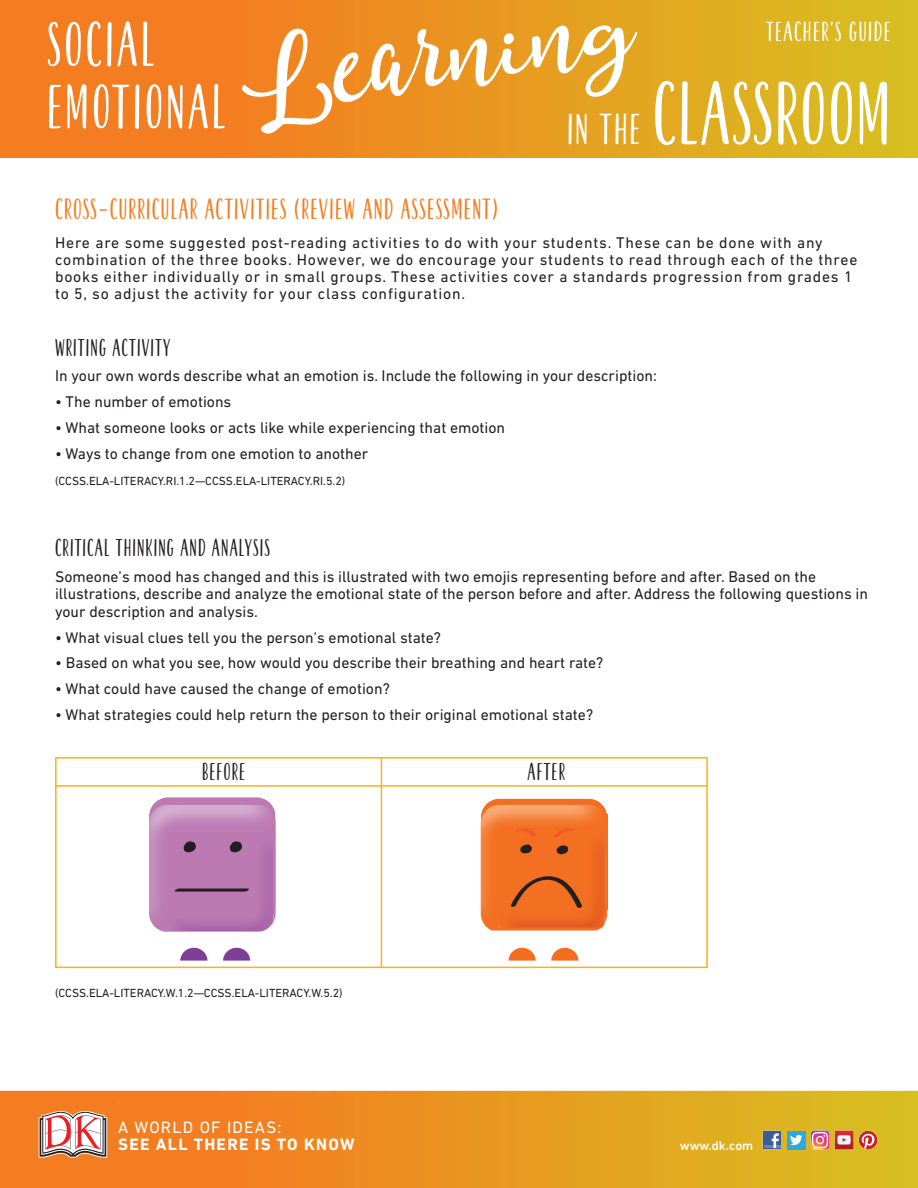
<style>
.page{position:relative;width:918px;height:1188px;background:#fff}
.page>*{position:absolute;margin:0;border:0;box-sizing:border-box;transform-origin:0 0}
.t1{font:129.9px "Moments";color:#fff}
.t2{font:700 82.35px "Moments Sans";letter-spacing:.025em;color:#fff}
.t3{font:700 57.9px/62.4px "Moments Sans";letter-spacing:.05em;color:#fff}
.t4{font:700 27px "Moments Sans";letter-spacing:.05em;color:#f47d21}
.t5{font:700 25.5px "Moments Sans";letter-spacing:.06em;color:#fff}
.t6{font:700 22.5px "Moments Sans";letter-spacing:.05em;color:#231f20}
.t7{font:700 16.65px "DIN Next LT Pro";letter-spacing:.075em;color:#fff}
.t8{font:16.65px "DIN Next LT Pro";letter-spacing:.075em;color:#fff}
.t9{font:15.75px/17.2px "DIN Next LT Pro";color:#231f20}
.t10{font:15.75px/17.2px "DIN Next LT Pro";letter-spacing:.05em;color:#231f20}
.t11{font:500 13.05px "DIN Next LT Pro";color:#fff}
.t12{font:12px "DIN Next LT Pro";color:#231f20}
.s1{font-size:40.2px}
</style>
<div class="page">
<svg style="left:0;top:1091px;width:918px;height:97px;background:#e89720"></svg>
<svg style="left:39px;top:1111px;width:68px;height:47px"></svg>
<svg style="left:763px;top:1131px;width:19px;height:18px"></svg>
<img style="left:835px;top:1131px;width:19px;height:18px">
<img style="left:811px;top:1131px;width:19px;height:18px">
<div style="left:787px;top:1131px;width:19px;height:18px;background:#2aaae1"></div>
<svg style="left:790px;top:1135px;width:12px;height:10px"></svg>
<svg style="left:859px;top:1131px;width:19px;height:18px"></svg>
<div style="left:55px;top:757px;width:653px;height:211px;border:2px solid #f8b217"></div>
<hr style="left:56px;top:785px;width:651px;height:2px;background:#fbb117">
<hr style="left:381px;top:758px;width:1px;height:209px;background:#fbb117">
<svg style="left:180px;top:948px;width:28px;height:13px"></svg>
<svg style="left:223px;top:948px;width:27px;height:13px"></svg>
<img style="left:153px;top:925px;width:119px;height:7px">
<svg style="left:149px;top:798px;width:127px;height:127px;background:#bc7eb3"></svg>
<img style="left:173px;top:889px;width:78px;height:3px">
<svg style="left:509px;top:948px;width:27px;height:13px"></svg>
<svg style="left:551px;top:948px;width:27px;height:13px"></svg>
<img style="left:484px;top:924px;width:121px;height:7px">
<svg style="left:480px;top:798px;width:127px;height:126px;background:#f07731"></svg>
<img style="left:510px;top:876px;width:73px;height:32px">
<img style="left:515px;top:828px;width:21px;height:9px">
<img style="left:553px;top:828px;width:22px;height:9px">
<div style="left:0;top:0;width:918px;height:158px;background:linear-gradient(to right,#f97121,#d9bd20)"></div>
<h1 class="t1" style="left:236px;top:2px;width:387px;rotate:-9deg">Learning</h1>
<h3 class="t3" style="left:47px;top:14px;width:180px">SOCIAL<br>EMOTIONAL</h3>
<h3 class="t5" style="left:766px;top:17px;width:126px">TEACHER’S GUIDE</h3>
<h2 class="t2" style="left:567px;top:67px;width:325px"><span class="s1">IN THE</span> CLASSROOM</h2>
<h3 class="t4" style="left:55px;top:193px;width:445px">CROSS-CURRICULAR ACTIVITIES (REVIEW AND ASSESSMENT)</h3>
<p class="t10" style="left:55px;top:233px;width:804px">Here are some suggested post-reading activities to do with your students. These can be done with any combination of the three books. However, we do encourage your students to read through each of the three books either individually or in small groups. These activities cover a standards progression from grades 1 to 5, so adjust the activity for your class configuration.</p>
<h3 class="t6" style="left:55px;top:335px;width:117px">WRITING ACTIVITY</h3>
<p class="t9" style="left:55px;top:367px;width:603px">In your own words describe what an emotion is. Include the following in your description:</p>
<p class="t9" style="left:55px;top:393px;width:178px">• The number of emotions</p>
<p class="t9" style="left:55px;top:419px;width:452px">• What someone looks or acts like while experiencing that emotion</p>
<p class="t9" style="left:55px;top:445px;width:315px">• Ways to change from one emotion to another</p>
<p class="t12" style="left:55px;top:474px;width:292px">(CCSS.ELA-LITERACY.RI.1.2—CCSS.ELA-LITERACY.RI.5.2)</p>
<h3 class="t6" style="left:55px;top:535px;width:216px">CRITICAL THINKING AND ANALYSIS</h3>
<p class="t9" style="left:55px;top:568px;width:814px">Someone’s mood has changed and this is illustrated with two emojis representing before and after. Based on the illustrations, describe and analyze the emotional state of the person before and after. Address the following questions in your description and analysis.</p>
<p class="t9" style="left:55px;top:628px;width:388px">• What visual clues tell you the person’s emotional state?</p>
<p class="t9" style="left:55px;top:654px;width:550px">• Based on what you see, how would you describe their breathing and heart rate?</p>
<p class="t9" style="left:55px;top:680px;width:336px">• What could have caused the change of emotion?</p>
<p class="t9" style="left:55px;top:706px;width:540px">• What strategies could help return the person to their original emotional state?</p>
<h3 class="t6" style="left:202px;top:759px;width:45px">BEFORE</h3>
<h3 class="t6" style="left:528px;top:759px;width:39px">AFTER</h3>
<p class="t12" style="left:55px;top:986px;width:289px">(CCSS.ELA-LITERACY.W.1.2—CCSS.ELA-LITERACY.W.5.2)</p>
<p class="t8" style="left:118px;top:1118px;width:165px">A WORLD OF IDEAS:</p>
<p class="t7" style="left:118px;top:1134px;width:238px">SEE ALL THERE IS TO KNOW</p>
<p class="t11" style="left:680px;top:1138px;width:75px">www.dk.com</p>
</div>
